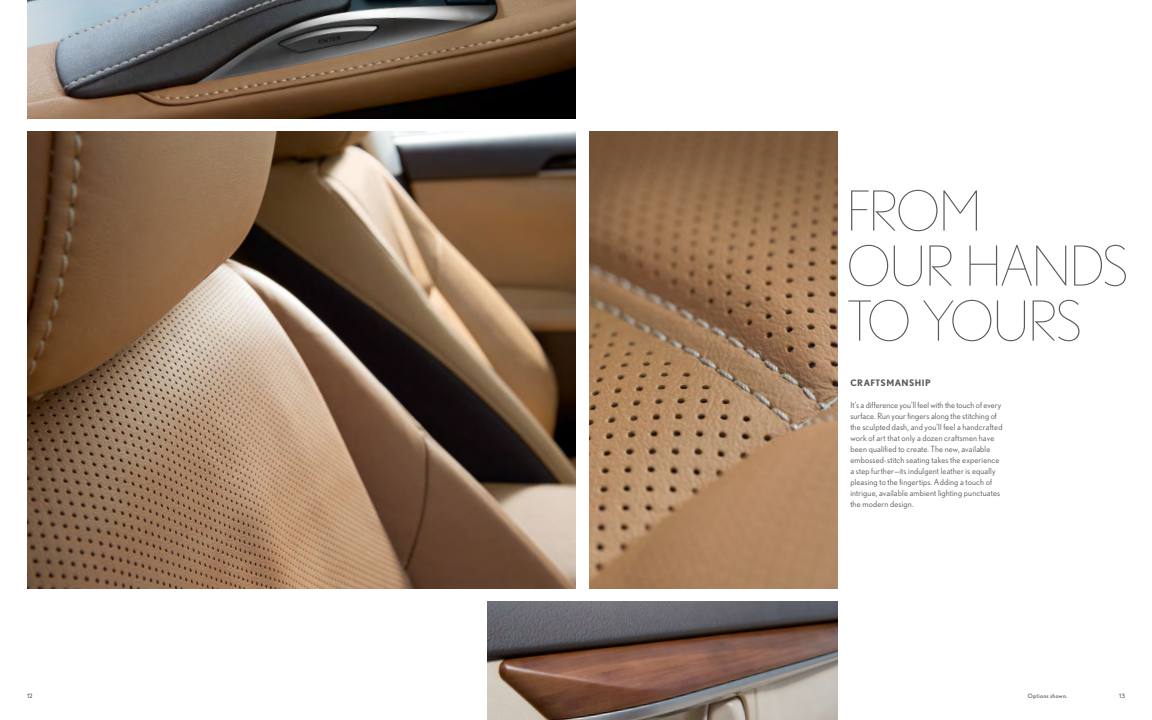
<style>
.page{position:relative;width:1152px;height:720px;background:#fff}
.page>*{position:absolute;margin:0;border:0;box-sizing:border-box;transform-origin:0 0}
.Headlines-light{font:200 55px "Nobel";letter-spacing:-.035em;color:#58595b}
.t1{font:700 9px "Nobel";letter-spacing:.045em;color:#58595b}
.Body_copy{font:8.5px/11px "Nobel";letter-spacing:.015em;color:#58595b}
.t2{font:6px "Nobel";letter-spacing:.055em;color:#58595b}
</style>
<div class="page">
<img style="left:27px;top:132px;width:549px;height:456px">
<img style="left:27px;top:0;width:549px;height:118px">
<img style="left:590px;top:132px;width:248px;height:456px">
<img style="left:487px;top:602px;width:351px;height:118px">
<p class="t2" style="left:27px;top:692px;width:7px">12</p>
<p class="Headlines-light" style="left:847px;top:180px;width:136px">FROM</p>
<p class="Headlines-light" style="left:847px;top:235px;width:283px">OUR HANDS</p>
<p class="Headlines-light" style="left:847px;top:290px;width:237px">TO YOURS</p>
<p class="t1" style="left:850px;top:377px;width:82px">CRAFTSMANSHIP</p>
<p class="Body_copy" style="left:850px;top:399px;width:154px">It’s a difference you’ll feel with the touch of every surface. Run your fingers along the stitching of the sculpted dash, and you’ll feel a handcrafted work of art that only a dozen craftsmen have been qualified to create. The new, available embossed-stitch seating takes the experience a step further—its indulgent leather is equally pleasing to the fingertips. Adding a touch of intrigue, available ambient lighting punctuates the modern design.</p>
<p class="t2" style="left:1028px;top:692px;width:41px">Options shown.</p>
<p class="t2" style="left:1119px;top:692px;width:7px">13</p>
</div>
